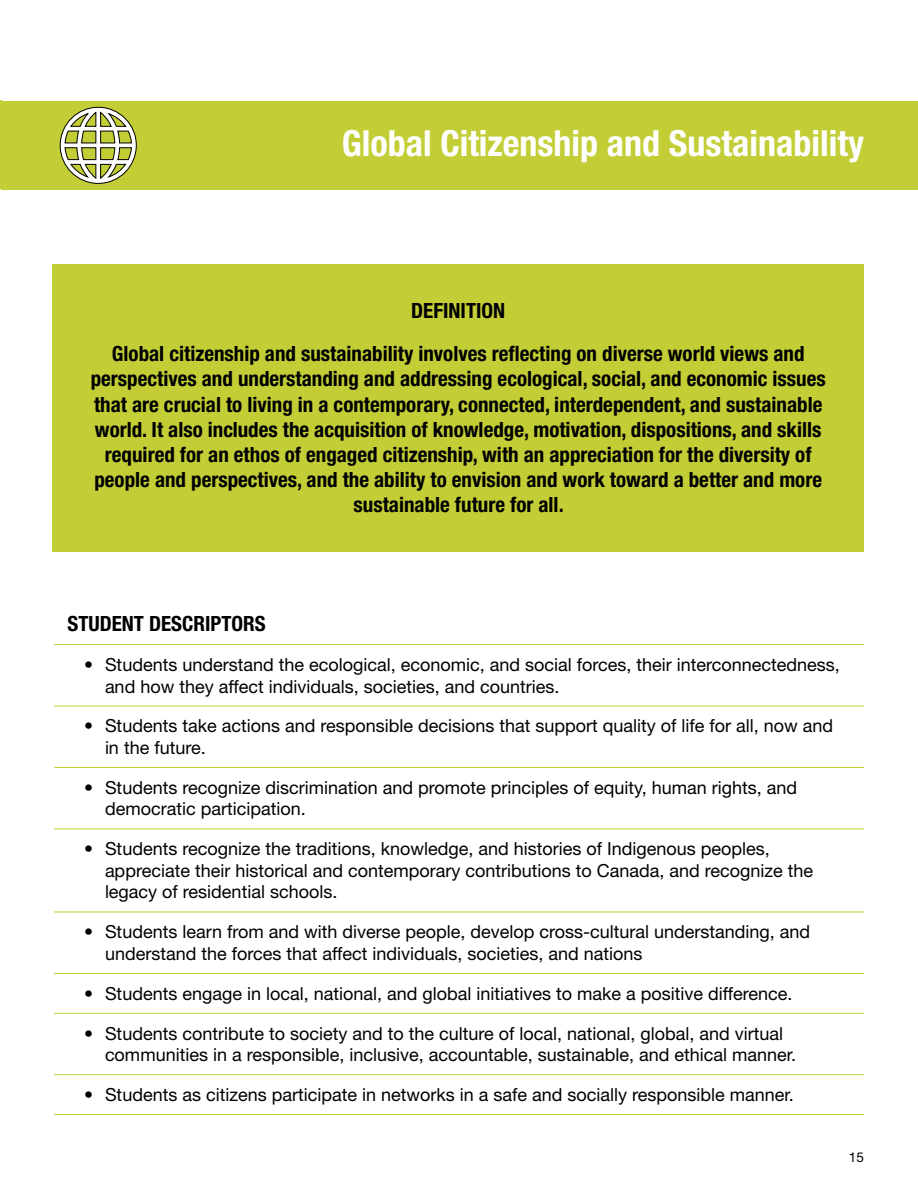
<style>
.page{position:relative;width:918px;height:1188px;background:#fff}
.page>*{position:absolute;margin:0;border:0;box-sizing:border-box;transform-origin:0 0}
.t1{font:700 condensed 36px "Helvetica Neue LT Pro";color:#fff}
.Normal_paragraph{font:700 condensed 21px/25.2px "Helvetica Neue LT Std";color:#000;text-align:center}
.t2{font:18px/21.6px "Helvetica Neue LT Std";color:#000}
.t3{font:13.5px "Helvetica Neue LT Std";color:#000}
</style>
<div class="page">
<div style="left:52px;top:264px;width:812px;height:288px;background:#c3cd35"></div>
<hr style="left:0;top:100px;width:2px;height:89px;background:#c3cd35">
<div style="left:2px;top:101px;width:916px;height:88px;background:#c3cd35"></div>
<svg style="left:60px;top:107px;width:77px;height:77px"></svg>
<hr style="left:54px;top:644px;width:810px;height:1px;background:#c3cd35">
<hr style="left:54px;top:706px;width:810px;height:1px;background:#c3cd35">
<hr style="left:54px;top:767px;width:810px;height:1px;background:#c3cd35">
<hr style="left:54px;top:829px;width:810px;height:1px;background:#c3cd35">
<hr style="left:54px;top:912px;width:810px;height:1px;background:#c3cd35">
<hr style="left:54px;top:973px;width:810px;height:1px;background:#c3cd35">
<hr style="left:54px;top:1013px;width:810px;height:1px;background:#c3cd35">
<hr style="left:54px;top:1074px;width:810px;height:1px;background:#c3cd35">
<hr style="left:54px;top:1114px;width:810px;height:1px;background:#c3cd35">
<p class="t1" style="left:342px;top:122px;width:524px">Global Citizenship and Sustainability</p>
<p class="Normal_paragraph" style="left:411px;top:298px;width:95px">DEFINITION</p>
<p class="Normal_paragraph" style="left:91px;top:341px;width:737px">Global citizenship and sustainability involves reflecting on diverse world views and perspectives and understanding and addressing ecological, social, and economic issues that are crucial to living in a contemporary, connected, interdependent, and sustainable world. It also includes the acquisition of knowledge, motivation, dispositions, and skills required for an ethos of engaged citizenship, with an appreciation for the diversity of people and perspectives, and the ability to envision and work toward a better and more sustainable future for all.</p>
<p class="Normal_paragraph" style="left:68px;top:611px;width:200px">STUDENT DESCRIPTORS</p>
<p class="t2" style="left:105px;top:653px;width:736px;text-indent:-21px">• Students understand the ecological, economic, and social forces, their interconnectedness, and how they affect individuals, societies, and countries.</p>
<p class="t2" style="left:105px;top:715px;width:730px;text-indent:-21px">• Students take actions and responsible decisions that support quality of life for all, now and in the future.</p>
<p class="t2" style="left:105px;top:776px;width:694px;text-indent:-21px">• Students recognize discrimination and promote principles of equity, human rights, and democratic participation.</p>
<p class="t2" style="left:105px;top:838px;width:710px;text-indent:-21px">• Students recognize the traditions, knowledge, and histories of Indigenous peoples, appreciate their historical and contemporary contributions to Canada, and recognize the legacy of residential schools.</p>
<p class="t2" style="left:105px;top:921px;width:707px;text-indent:-21px">• Students learn from and with diverse people, develop cross-cultural understanding, and understand the forces that affect individuals, societies, and nations</p>
<p class="t2" style="left:84px;top:982px;width:710px">• Students engage in local, national, and global initiatives to make a positive difference.</p>
<p class="t2" style="left:105px;top:1022px;width:693px;text-indent:-21px">• Students contribute to society and to the culture of local, national, global, and virtual communities in a responsible, inclusive, accountable, sustainable, and ethical manner.</p>
<p class="t2" style="left:84px;top:1084px;width:711px">• Students as citizens participate in networks in a safe and socially responsible manner.</p>
<p class="t3" style="left:849px;top:1149px;width:17px">15</p>
</div>
